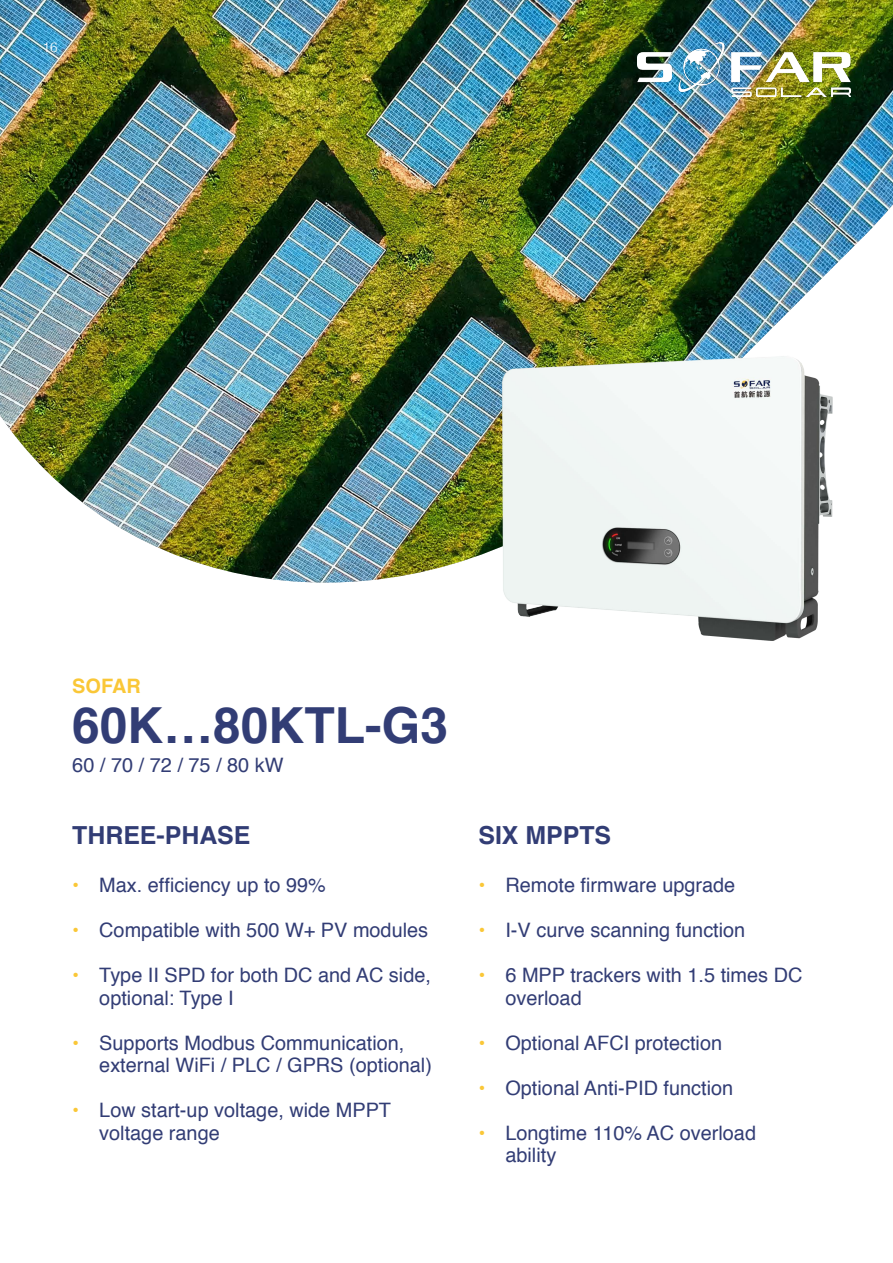
<style>
.page{position:relative;width:893px;height:1263px;background:#fff}
.page>*{position:absolute;margin:0;border:0;box-sizing:border-box;transform-origin:0 0}
.PRODUKT{font:700 49.8px "Helvetica";color:#323d75}
.t1{font:700 24.9px "Helvetica";color:#323d75}
.t2{font:19.95px/22.5px "Helvetica";color:#323d75}
.t3{font:700 19.95px "Helvetica";color:#fac737}
.Paginacja{font:300 13.5px "Helvetica";color:#fff}
.s1{font-family:"Helvetica Neue";color:#fac737}
</style>
<div class="page">
<img style="left:0;top:0;width:893px;height:583px">
<img style="left:638px;top:43px;width:212px;height:53px">
<img style="left:423px;top:308px;width:470px;height:333px">
<p class="Paginacja" style="left:43px;top:37px;width:17px">16</p>
<p class="t3" style="left:72px;top:670px;width:70px">SOFAR</p>
<p class="PRODUKT" style="left:72px;top:685px;width:377px">60K…80KTL-G3</p>
<p class="t2" style="left:72px;top:754px;width:213px">60 / 70 / 72 / 75 / 80 kW</p>
<p class="t1" style="left:72px;top:815px;width:180px">THREE-PHASE</p>
<p class="t1" style="left:478px;top:815px;width:134px">SIX MPPTS</p>
<p class="t2" style="left:478px;top:874px;width:258px"><span class="s1">•</span> Remote firmware upgrade</p>
<p class="t2" style="left:478px;top:919px;width:268px"><span class="s1">•</span> I-V curve scanning function</p>
<p class="t2" style="left:505px;top:964px;width:298px;text-indent:-27px"><span class="s1">•</span> 6 MPP trackers with 1.5 times DC overload</p>
<p class="t2" style="left:478px;top:1032px;width:245px"><span class="s1">•</span> Optional AFCI protection</p>
<p class="t2" style="left:478px;top:1077px;width:256px"><span class="s1">•</span> Optional Anti-PID function</p>
<p class="t2" style="left:505px;top:1122px;width:252px;text-indent:-27px"><span class="s1">•</span> Longtime 110% AC overload ability</p>
<p class="t2" style="left:72px;top:874px;width:255px"><span class="s1">•</span> Max. efficiency up to 99%</p>
<p class="t2" style="left:72px;top:919px;width:357px"><span class="s1">•</span> Compatible with 500 W+ PV modules</p>
<p class="t2" style="left:99px;top:964px;width:333px;text-indent:-27px"><span class="s1">•</span> Type II SPD for both DC and AC side, optional: Type I</p>
<p class="t2" style="left:99px;top:1032px;width:334px;text-indent:-27px"><span class="s1">•</span> Supports Modbus Communication, external WiFi / PLC / GPRS (optional)</p>
<p class="t2" style="left:99px;top:1099px;width:293px;text-indent:-27px"><span class="s1">•</span> Low start-up voltage, wide MPPT voltage range</p>
</div>
